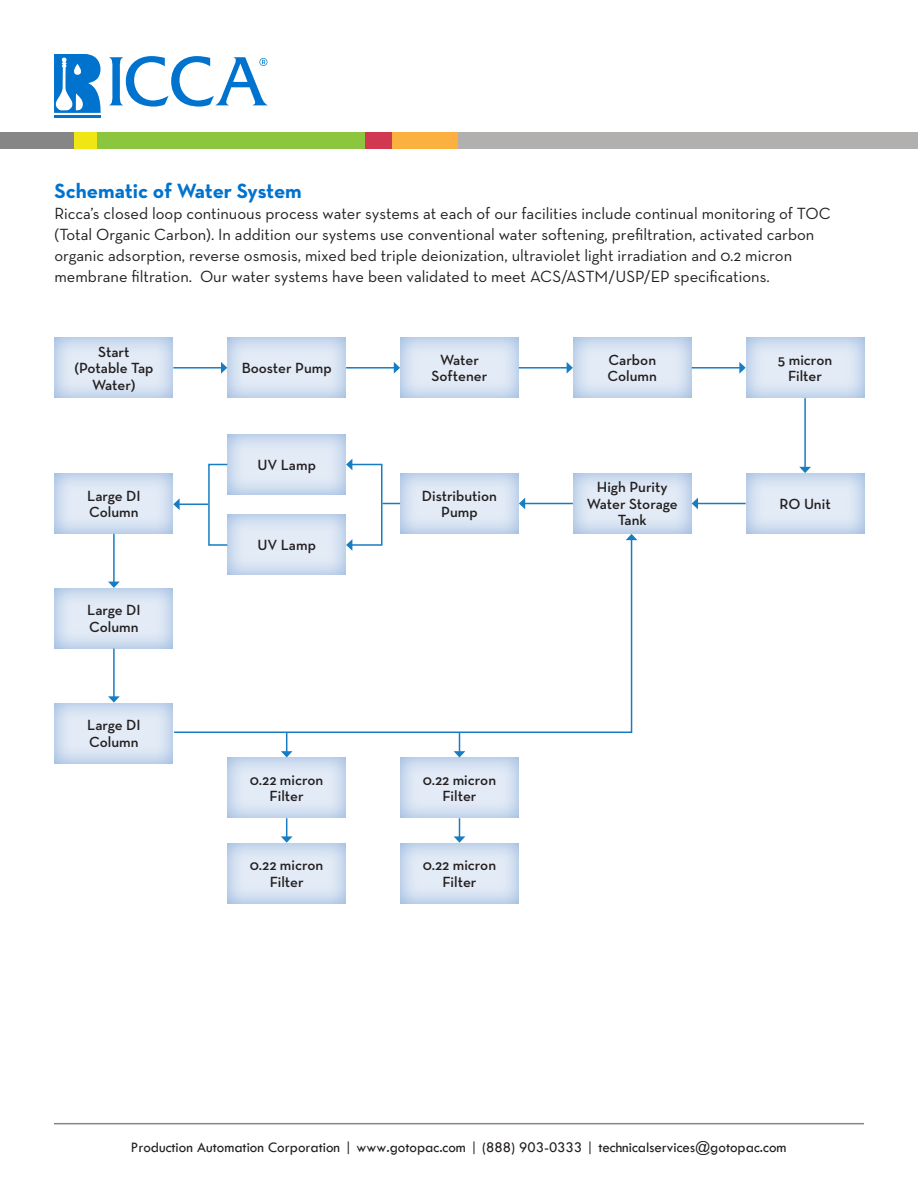
<style>
.page{position:relative;width:918px;height:1188px;background:#fff}
.page>*{position:absolute;margin:0;border:0;box-sizing:border-box;transform-origin:0 0}
.t1{font:700 21px "Neutra Text";letter-spacing:-.005em;color:#0073ce}
.t2{font:16.5px/21px "Neutra Text";color:#231f20}
.t3{font:600 15px/16.5px "Neutra Text";color:#231f20;text-align:center}
.t4{font:15px "Tw Cen";color:#221e1f}
</style>
<div class="page">
<div style="left:0;top:133px;width:918px;height:16px;background:#868687"></div>
<div style="left:74px;top:133px;width:647px;height:16px;background:#efe613"></div>
<div style="left:97px;top:133px;width:612px;height:16px;background:#8bc63e"></div>
<div style="left:365px;top:133px;width:553px;height:16px;background:#d13750"></div>
<div style="left:393px;top:133px;width:525px;height:16px;background:#fbb03f"></div>
<div style="left:459px;top:133px;width:459px;height:16px;background:#b2b0ae"></div>
<svg style="left:54px;top:54px;width:47px;height:59px"></svg>
<hr style="left:54px;top:116px;width:47px;height:1px;background:#0073ce">
<svg style="left:109px;top:56px;width:159px;height:51px"></svg>
<div style="left:53px;top:335px;width:123px;height:63px;background:#fff;opacity:.75"></div>
<div style="left:53px;top:471px;width:123px;height:63px;background:#fff;opacity:.75"></div>
<div style="left:53px;top:586px;width:123px;height:63px;background:#fff;opacity:.75"></div>
<div style="left:53px;top:701px;width:123px;height:63px;background:#fff;opacity:.75"></div>
<div style="left:226px;top:335px;width:122px;height:63px;background:#fff;opacity:.75"></div>
<div style="left:226px;top:432px;width:122px;height:63px;background:#fff;opacity:.75"></div>
<div style="left:226px;top:755px;width:122px;height:63px;background:#fff;opacity:.75"></div>
<div style="left:399px;top:335px;width:122px;height:63px;background:#fff;opacity:.75"></div>
<div style="left:399px;top:471px;width:122px;height:63px;background:#fff;opacity:.75"></div>
<div style="left:399px;top:755px;width:122px;height:63px;background:#fff;opacity:.75"></div>
<div style="left:571px;top:335px;width:123px;height:63px;background:#fff;opacity:.75"></div>
<div style="left:571px;top:471px;width:123px;height:63px;background:#fff;opacity:.75"></div>
<div style="left:744px;top:335px;width:123px;height:63px;background:#fff;opacity:.75"></div>
<div style="left:744px;top:471px;width:123px;height:63px;background:#fff;opacity:.75"></div>
<hr style="left:173px;top:367px;width:49px;height:2px;background:#177dc2">
<svg style="left:221px;top:362px;width:6px;height:12px"></svg>
<hr style="left:697px;top:503px;width:49px;height:1px;background:#177dc2">
<svg style="left:692px;top:498px;width:6px;height:11px"></svg>
<hr style="left:346px;top:367px;width:49px;height:2px;background:#177dc2">
<svg style="left:394px;top:362px;width:6px;height:12px"></svg>
<hr style="left:525px;top:503px;width:48px;height:1px;background:#177dc2">
<svg style="left:519px;top:498px;width:6px;height:11px"></svg>
<hr style="left:519px;top:367px;width:48px;height:2px;background:#177dc2">
<svg style="left:567px;top:362px;width:6px;height:12px"></svg>
<hr style="left:692px;top:367px;width:48px;height:2px;background:#177dc2">
<svg style="left:739px;top:362px;width:7px;height:12px"></svg>
<div style="left:226px;top:513px;width:122px;height:63px;background:#fff;opacity:.75"></div>
<div style="left:226px;top:841px;width:122px;height:63px;background:#fff;opacity:.75"></div>
<div style="left:399px;top:841px;width:122px;height:63px;background:#fff;opacity:.75"></div>
<div style="left:351px;top:464px;width:31px;height:82px;border:2px solid #177dc2"></div>
<svg style="left:346px;top:459px;width:6px;height:11px"></svg>
<div style="left:208px;top:464px;width:20px;height:82px;border:2px solid #177dc2"></div>
<svg style="left:382px;top:503px;width:18px;height:1px"></svg>
<svg style="left:173px;top:498px;width:35px;height:12px"></svg>
<hr style="left:804px;top:398px;width:2px;height:70px;background:#177dc2">
<svg style="left:799px;top:467px;width:12px;height:6px"></svg>
<hr style="left:113px;top:534px;width:2px;height:48px;background:#177dc2">
<svg style="left:108px;top:582px;width:12px;height:6px"></svg>
<hr style="left:113px;top:649px;width:2px;height:48px;background:#177dc2">
<svg style="left:108px;top:696px;width:12px;height:7px"></svg>
<svg style="left:173px;top:538px;width:460px;height:196px"></svg>
<svg style="left:626px;top:534px;width:11px;height:6px"></svg>
<svg style="left:281px;top:733px;width:12px;height:24px"></svg>
<svg style="left:454px;top:733px;width:11px;height:24px"></svg>
<svg style="left:281px;top:818px;width:12px;height:25px"></svg>
<svg style="left:454px;top:818px;width:11px;height:25px"></svg>
<hr style="left:54px;top:1123px;width:810px;height:1px;background:#868687">
<p class="t1" style="left:55px;top:178px;width:249px">Schematic of Water System</p>
<p class="t2" style="left:55px;top:203px;width:778px">Ricca’s closed loop continuous process water systems at each of our facilities include continual monitoring of TOC (Total Organic Carbon). In addition our systems use conventional water softening, prefiltration, activated carbon organic adsorption, reverse osmosis, mixed bed triple deionization, ultraviolet light irradiation and 0.2 micron membrane filtration. Our water systems have been validated to meet ACS/ASTM/USP/EP specifications.</p>
<p class="t3" style="left:98px;top:343px;width:33px">Start</p>
<p class="t3" style="left:74px;top:359px;width:81px">(Potable Tap<br>Water)</p>
<p class="t3" style="left:87px;top:487px;width:55px">Large DI</p>
<p class="t3" style="left:89px;top:503px;width:51px">Column</p>
<p class="t3" style="left:87px;top:602px;width:55px">Large DI</p>
<p class="t3" style="left:89px;top:618px;width:51px">Column</p>
<p class="t3" style="left:87px;top:716px;width:55px">Large DI</p>
<p class="t3" style="left:89px;top:733px;width:51px">Column</p>
<p class="t3" style="left:242px;top:359px;width:91px">Booster Pump</p>
<p class="t3" style="left:257px;top:456px;width:60px">UV Lamp</p>
<p class="t3" style="left:257px;top:537px;width:60px">UV Lamp</p>
<p class="t3" style="left:250px;top:771px;width:75px">0.22 micron</p>
<p class="t3" style="left:270px;top:788px;width:36px">Filter</p>
<p class="t3" style="left:250px;top:856px;width:75px">0.22 micron</p>
<p class="t3" style="left:270px;top:873px;width:36px">Filter</p>
<p class="t3" style="left:440px;top:351px;width:40px">Water</p>
<p class="t3" style="left:432px;top:368px;width:57px">Softener</p>
<p class="t3" style="left:422px;top:487px;width:77px">Distribution<br>Pump</p>
<p class="t3" style="left:608px;top:351px;width:49px">Carbon</p>
<p class="t3" style="left:608px;top:368px;width:51px">Column</p>
<p class="t3" style="left:587px;top:479px;width:93px">High Purity<br>Water Storage<br>Tank</p>
<p class="t3" style="left:423px;top:771px;width:75px">0.22 micron</p>
<p class="t3" style="left:442px;top:788px;width:36px">Filter</p>
<p class="t3" style="left:423px;top:856px;width:75px">0.22 micron</p>
<p class="t3" style="left:442px;top:873px;width:36px">Filter</p>
<p class="t3" style="left:778px;top:351px;width:56px">5 micron</p>
<p class="t3" style="left:788px;top:368px;width:36px">Filter</p>
<p class="t3" style="left:779px;top:495px;width:53px">RO Unit</p>
<p class="t4" style="left:131px;top:1139px;width:657px">Production Automation Corporation | www.gotopac.com | (888) 903-0333 | technicalservices@gotopac.com</p>
</div>
